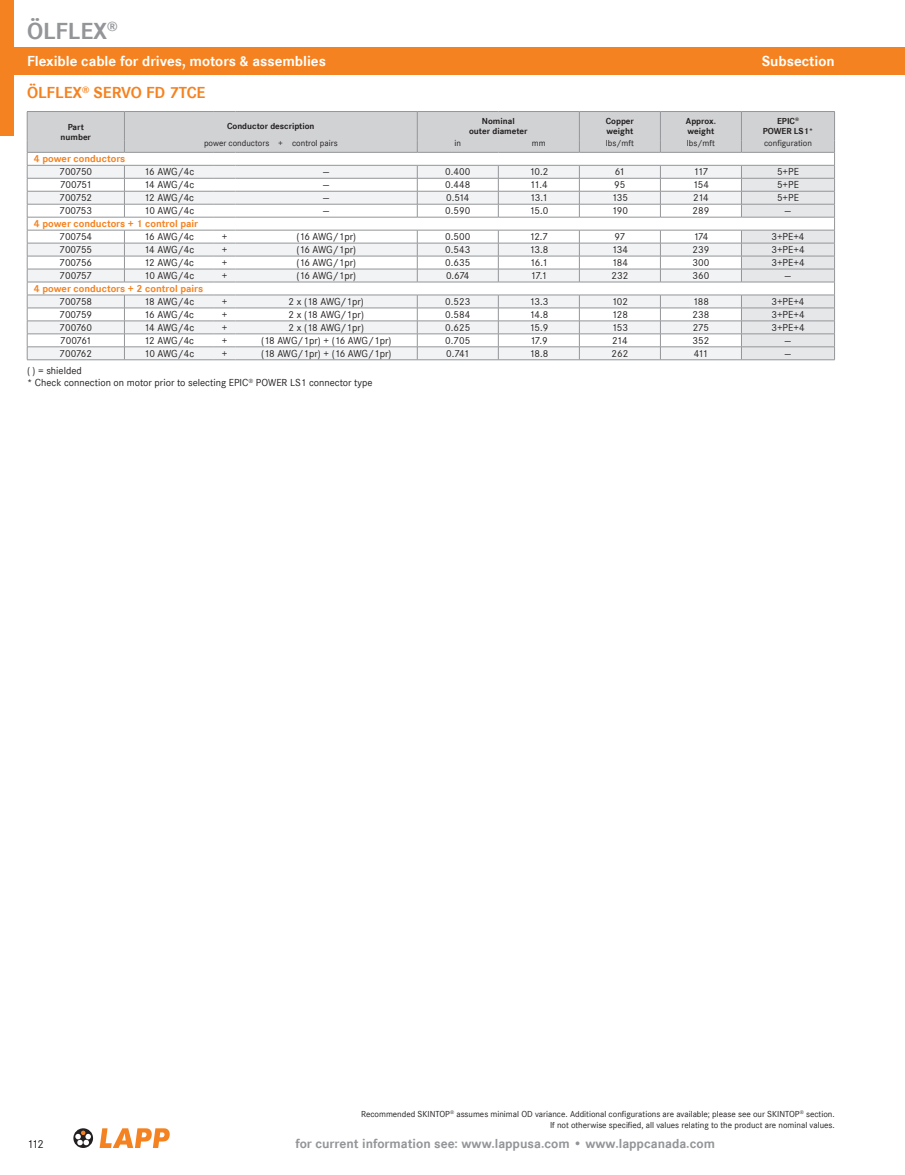
<style>
.page{position:relative;width:905px;height:1175px;background:#fff}
.page>*{position:absolute;margin:0;border:0;box-sizing:border-box;transform-origin:0 0}
.t1{font:700 24px "Corporate S";color:#939598}
.t2{font:700 16.5px "Corporate S";color:#f58220}
.t3{font:700 15px "Corporate S";color:#fff}
.t4{font:700 13.5px "Corporate S";color:#939598}
.t5{font:12px "Corporate S";color:#231f20}
.t6{font:10.5px/12.6px "Corporate S";color:#231f20}
.t7{font:700 10.5px "Corporate S";color:#f58220}
.t8{font:9px/10.8px "Corporate S";color:#231f20;text-align:right}
.t9{font:700 9px/10.8px "Corporate S";color:#231f20;text-align:center}
</style>
<div class="page">
<svg style="left:100px;top:1128px;width:70px;height:20px"></svg>
<svg style="left:73px;top:1128px;width:20px;height:19px"></svg>
<svg style="left:75px;top:1130px;width:16px;height:15px"></svg>
<div style="left:0;top:48px;width:904px;height:27px;background:#f58220"></div>
<div style="left:0;top:0;width:14px;height:135px;background:#f58220"></div>
<svg style="left:27px;top:111px;width:808px;height:249px"></svg>
<hr style="left:235px;top:152px;width:182px;height:1px;background:#939598">
<hr style="left:417px;top:152px;width:81px;height:1px;background:#939598">
<hr style="left:498px;top:152px;width:81px;height:1px;background:#939598">
<hr style="left:579px;top:152px;width:81px;height:1px;background:#939598">
<hr style="left:660px;top:152px;width:81px;height:1px;background:#939598">
<h1 class="t1" style="left:27px;top:17px;width:92px">ÖLFLEX<sup>®</sup></h1>
<h3 class="t3" style="left:27px;top:53px;width:300px">Flexible cable for drives, motors &amp; assemblies</h3>
<h3 class="t3" style="left:761px;top:53px;width:75px">Subsection</h3>
<h2 class="t2" style="left:27px;top:83px;width:180px">ÖLFLEX<sup>®</sup> SERVO FD 7TCE</h2>
<p class="t9" style="left:61px;top:121px;width:32px">Part number</p>
<p class="t9" style="left:227px;top:121px;width:89px">Conductor description</p>
<p class="t9" style="left:469px;top:115px;width:60px">Nominal<br>outer diameter</p>
<p class="t9" style="left:606px;top:115px;width:30px;text-align:left">Copper weight</p>
<p class="t9" style="left:686px;top:115px;width:32px;text-align:left">Approx. weight</p>
<p class="t9" style="left:762px;top:115px;width:52px">EPIC<sup>®<br></sup>POWER LS1*</p>
<p class="t8" style="left:204px;top:138px;width:135px">power conductors + control pairs</p>
<p class="t8" style="left:454px;top:138px;width:8px">in</p>
<p class="t8" style="left:532px;top:138px;width:15px">mm</p>
<p class="t8" style="left:606px;top:138px;width:30px">lbs/mft</p>
<p class="t8" style="left:687px;top:138px;width:30px">lbs/mft</p>
<p class="t8" style="left:764px;top:138px;width:49px">configuration</p>
<p class="t7" style="left:34px;top:153px;width:93px">4 power conductors</p>
<p class="t6" style="left:59px;top:166px;width:34px">700750</p>
<p class="t6" style="left:144px;top:166px;width:51px">16 AWG/4c</p>
<p class="t6" style="left:323px;top:166px;width:8px">—</p>
<p class="t6" style="left:445px;top:166px;width:27px">0.400</p>
<p class="t6" style="left:529px;top:166px;width:21px">10.2</p>
<p class="t6" style="left:615px;top:166px;width:12px">61</p>
<p class="t6" style="left:693px;top:166px;width:16px">117</p>
<p class="t6" style="left:777px;top:166px;width:23px">5+PE</p>
<p class="t6" style="left:60px;top:178px;width:33px">700751</p>
<p class="t6" style="left:144px;top:178px;width:51px">14 AWG/4c</p>
<p class="t6" style="left:323px;top:178px;width:8px">—</p>
<p class="t6" style="left:445px;top:178px;width:27px">0.448</p>
<p class="t6" style="left:530px;top:178px;width:19px">11.4</p>
<p class="t6" style="left:614px;top:178px;width:13px">95</p>
<p class="t6" style="left:692px;top:178px;width:18px">154</p>
<p class="t6" style="left:777px;top:178px;width:23px">5+PE</p>
<p class="t6" style="left:59px;top:191px;width:34px">700752</p>
<p class="t6" style="left:144px;top:191px;width:51px">12 AWG/4c</p>
<p class="t6" style="left:323px;top:191px;width:8px">—</p>
<p class="t6" style="left:446px;top:191px;width:25px">0.514</p>
<p class="t6" style="left:530px;top:191px;width:19px">13.1</p>
<p class="t6" style="left:611px;top:191px;width:18px">135</p>
<p class="t6" style="left:693px;top:191px;width:17px">214</p>
<p class="t6" style="left:777px;top:191px;width:23px">5+PE</p>
<p class="t6" style="left:59px;top:204px;width:34px">700753</p>
<p class="t6" style="left:144px;top:204px;width:52px">10 AWG/4c</p>
<p class="t6" style="left:323px;top:204px;width:8px">—</p>
<p class="t6" style="left:445px;top:204px;width:27px">0.590</p>
<p class="t6" style="left:529px;top:204px;width:20px">15.0</p>
<p class="t6" style="left:611px;top:204px;width:18px">190</p>
<p class="t6" style="left:692px;top:204px;width:18px">289</p>
<p class="t6" style="left:785px;top:204px;width:8px">—</p>
<p class="t7" style="left:34px;top:218px;width:166px">4 power conductors + 1 control pair</p>
<p class="t6" style="left:59px;top:230px;width:34px">700754</p>
<p class="t6" style="left:144px;top:230px;width:51px">16 AWG/4c</p>
<p class="t6" style="left:222px;top:230px;width:7px">+</p>
<p class="t6" style="left:296px;top:230px;width:61px">(16 AWG/1pr)</p>
<p class="t6" style="left:445px;top:230px;width:27px">0.500</p>
<p class="t6" style="left:529px;top:230px;width:20px">12.7</p>
<p class="t6" style="left:614px;top:230px;width:12px">97</p>
<p class="t6" style="left:693px;top:230px;width:17px">174</p>
<p class="t6" style="left:771px;top:230px;width:35px">3+PE+4</p>
<p class="t6" style="left:59px;top:243px;width:34px">700755</p>
<p class="t6" style="left:144px;top:243px;width:51px">14 AWG/4c</p>
<p class="t6" style="left:222px;top:243px;width:7px">+</p>
<p class="t6" style="left:296px;top:243px;width:61px">(16 AWG/1pr)</p>
<p class="t6" style="left:445px;top:243px;width:27px">0.543</p>
<p class="t6" style="left:529px;top:243px;width:20px">13.8</p>
<p class="t6" style="left:611px;top:243px;width:18px">134</p>
<p class="t6" style="left:692px;top:243px;width:18px">239</p>
<p class="t6" style="left:771px;top:243px;width:35px">3+PE+4</p>
<p class="t6" style="left:59px;top:256px;width:34px">700756</p>
<p class="t6" style="left:144px;top:256px;width:51px">12 AWG/4c</p>
<p class="t6" style="left:222px;top:256px;width:7px">+</p>
<p class="t6" style="left:296px;top:256px;width:61px">(16 AWG/1pr)</p>
<p class="t6" style="left:445px;top:256px;width:27px">0.635</p>
<p class="t6" style="left:530px;top:256px;width:19px">16.1</p>
<p class="t6" style="left:611px;top:256px;width:18px">184</p>
<p class="t6" style="left:692px;top:256px;width:18px">300</p>
<p class="t6" style="left:771px;top:256px;width:35px">3+PE+4</p>
<p class="t6" style="left:60px;top:269px;width:34px">700757</p>
<p class="t6" style="left:144px;top:269px;width:52px">10 AWG/4c</p>
<p class="t6" style="left:222px;top:269px;width:7px">+</p>
<p class="t6" style="left:296px;top:269px;width:61px">(16 AWG/1pr)</p>
<p class="t6" style="left:446px;top:269px;width:25px">0.674</p>
<p class="t6" style="left:530px;top:269px;width:18px">17.1</p>
<p class="t6" style="left:611px;top:269px;width:18px">232</p>
<p class="t6" style="left:692px;top:269px;width:18px">360</p>
<p class="t6" style="left:785px;top:269px;width:8px">—</p>
<p class="t7" style="left:34px;top:282px;width:171px">4 power conductors + 2 control pairs</p>
<p class="t6" style="left:59px;top:295px;width:34px">700758</p>
<p class="t6" style="left:144px;top:295px;width:52px">18 AWG/4c</p>
<p class="t6" style="left:222px;top:295px;width:7px">+</p>
<p class="t6" style="left:288px;top:295px;width:77px">2 x (18 AWG/1pr)</p>
<p class="t6" style="left:445px;top:295px;width:27px">0.523</p>
<p class="t6" style="left:529px;top:295px;width:20px">13.3</p>
<p class="t6" style="left:611px;top:295px;width:18px">102</p>
<p class="t6" style="left:692px;top:295px;width:18px">188</p>
<p class="t6" style="left:771px;top:295px;width:35px">3+PE+4</p>
<p class="t6" style="left:59px;top:308px;width:34px">700759</p>
<p class="t6" style="left:144px;top:308px;width:51px">16 AWG/4c</p>
<p class="t6" style="left:222px;top:308px;width:7px">+</p>
<p class="t6" style="left:288px;top:308px;width:77px">2 x (18 AWG/1pr)</p>
<p class="t6" style="left:445px;top:308px;width:27px">0.584</p>
<p class="t6" style="left:529px;top:308px;width:20px">14.8</p>
<p class="t6" style="left:611px;top:308px;width:18px">128</p>
<p class="t6" style="left:692px;top:308px;width:18px">238</p>
<p class="t6" style="left:771px;top:308px;width:35px">3+PE+4</p>
<p class="t6" style="left:60px;top:321px;width:34px">700760</p>
<p class="t6" style="left:144px;top:321px;width:51px">14 AWG/4c</p>
<p class="t6" style="left:222px;top:321px;width:7px">+</p>
<p class="t6" style="left:288px;top:321px;width:77px">2 x (18 AWG/1pr)</p>
<p class="t6" style="left:445px;top:321px;width:27px">0.625</p>
<p class="t6" style="left:529px;top:321px;width:20px">15.9</p>
<p class="t6" style="left:611px;top:321px;width:18px">153</p>
<p class="t6" style="left:692px;top:321px;width:18px">275</p>
<p class="t6" style="left:771px;top:321px;width:35px">3+PE+4</p>
<p class="t6" style="left:60px;top:334px;width:33px">700761</p>
<p class="t6" style="left:144px;top:334px;width:51px">12 AWG/4c</p>
<p class="t6" style="left:222px;top:334px;width:7px">+</p>
<p class="t6" style="left:261px;top:334px;width:132px">(18 AWG/1pr) + (16 AWG/1pr)</p>
<p class="t6" style="left:445px;top:334px;width:27px">0.705</p>
<p class="t6" style="left:530px;top:334px;width:19px">17.9</p>
<p class="t6" style="left:612px;top:334px;width:17px">214</p>
<p class="t6" style="left:692px;top:334px;width:18px">352</p>
<p class="t6" style="left:785px;top:334px;width:8px">—</p>
<p class="t6" style="left:60px;top:347px;width:34px">700762</p>
<p class="t6" style="left:144px;top:347px;width:52px">10 AWG/4c</p>
<p class="t6" style="left:222px;top:347px;width:7px">+</p>
<p class="t6" style="left:261px;top:347px;width:132px">(18 AWG/1pr) + (16 AWG/1pr)</p>
<p class="t6" style="left:446px;top:347px;width:25px">0.741</p>
<p class="t6" style="left:529px;top:347px;width:20px">18.8</p>
<p class="t6" style="left:611px;top:347px;width:18px">262</p>
<p class="t6" style="left:693px;top:347px;width:16px">411</p>
<p class="t6" style="left:785px;top:347px;width:8px">—</p>
<p class="t6" style="left:27px;top:364px;width:347px">( ) = shielded<br>* Check connection on motor prior to selecting EPIC<sup>®</sup> POWER LS1 connector type</p>
<p class="t8" style="left:361px;top:1108px;width:475px">Recommended SKINTOP<sup>®</sup> assumes minimal OD variance. Additional configurations are available; please see our SKINTOP<sup>®</sup> section.<br>If not otherwise specified, all values relating to the product are nominal values.</p>
<p class="t5" style="left:27px;top:1137px;width:18px">112</p>
<p class="t4" style="left:295px;top:1135px;width:421px">for current information see: www.lappusa.com • www.lappcanada.com</p>
</div>
